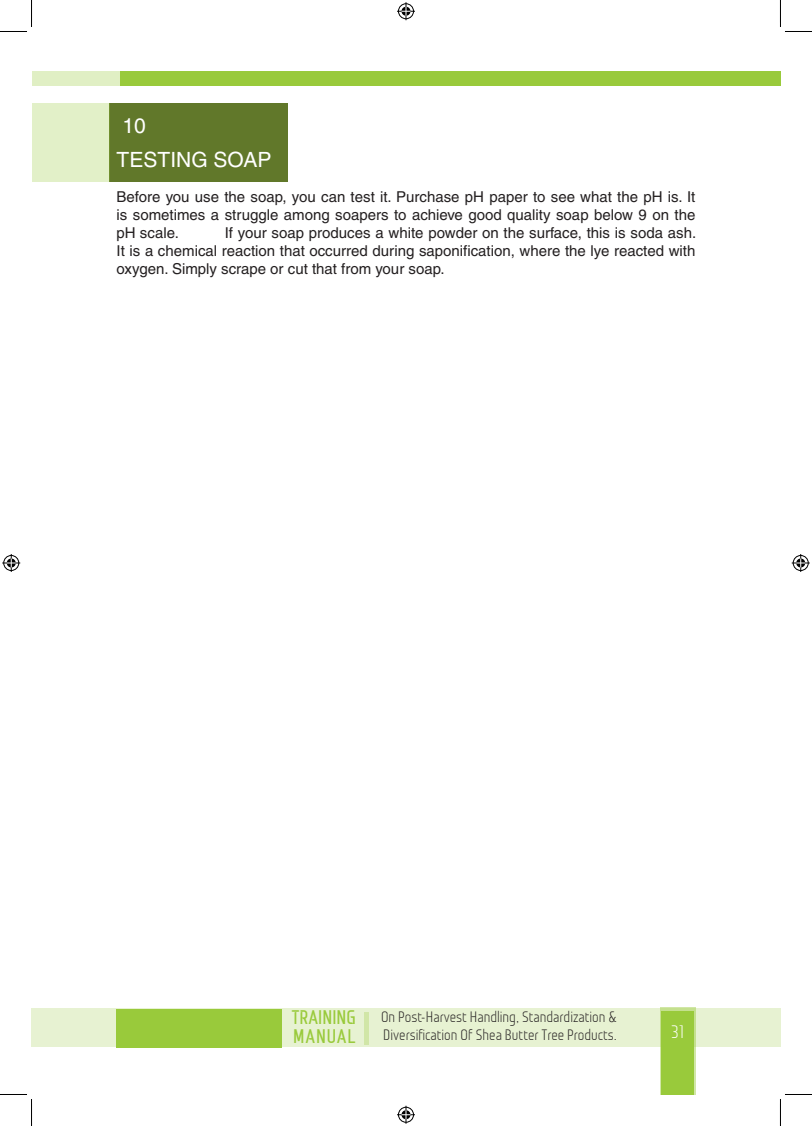
<style>
.page{position:relative;width:812px;height:1126px;background:#fff}
.page>*{position:absolute;margin:0;border:0;box-sizing:border-box;transform-origin:0 0}
.HEADING_3{font:21px "Helvetica";color:#fff}
.t1{font:700 19.65px/18.6px "Monitorica";color:#99ca3b}
.t2{font:18px "Monitorica";color:#fff}
.BODY{font:15px/18px "Helvetica";color:#231f20;text-align:justify}
.t3{font:15px/18px "Monitorica";color:#231f20}
</style>
<div class="page">
<div style="left:32px;top:1008px;width:748px;height:39px;background:#e7f2d2"></div>
<div style="left:660px;top:1007px;width:35px;height:87px;background:#c4e08e"></div>
<div style="left:661px;top:1011px;width:33px;height:83px;background:#99ca3b"></div>
<hr style="left:364px;top:1012px;width:4px;height:33px;background:#d1e6a7">
<div style="left:116px;top:1009px;width:166px;height:39px;background:#99ca3b"></div>
<div style="left:109px;top:103px;width:179px;height:78px;background:#61782a"></div>
<div style="left:32px;top:103px;width:78px;height:78px;background:#e2f0c8"></div>
<div style="left:32px;top:71px;width:620px;height:15px;background:#e0efc4"></div>
<div style="left:120px;top:71px;width:660px;height:15px;background:#99ca3b"></div>
<svg style="left:0;top:0;width:32px;height:32px"></svg>
<svg style="left:0;top:1094px;width:32px;height:32px"></svg>
<svg style="left:780px;top:0;width:31px;height:32px"></svg>
<svg style="left:780px;top:1094px;width:31px;height:32px"></svg>
<svg style="left:397px;top:2px;width:18px;height:18px"></svg>
<svg style="left:397px;top:1106px;width:18px;height:18px"></svg>
<svg style="left:2px;top:554px;width:18px;height:18px"></svg>
<svg style="left:791px;top:554px;width:18px;height:18px"></svg>
<p class="HEADING_3" style="left:122px;top:113px;width:25px">10</p>
<p class="HEADING_3" style="left:117px;top:147px;width:156px">TESTING SOAP</p>
<p class="BODY" style="left:117px;top:187px;width:580px">Before you use the soap, you can test it. Purchase pH paper to see what the pH is. It is sometimes a struggle among soapers to achieve good quality soap below 9 on the pH scale.</p>
<p class="BODY" style="left:117px;top:223px;width:581px;text-indent:108px">If your soap produces a white powder on the surface, this is soda ash.<br>It is a chemical reaction that occurred during saponification, where the lye reacted with oxygen. Simply scrape or cut that from your soap.</p>
<h2 class="t1" style="left:291px;top:1008px;width:65px">TRAINING<br>MANUAL</h2>
<p class="t3" style="left:381px;top:1008px;width:237px">On Post-Harvest Handling, Standardization &amp;<br>Diversification Of Shea Butter Tree Products.</p>
<p class="t2" style="left:670px;top:1021px;width:15px">31</p>
</div>
